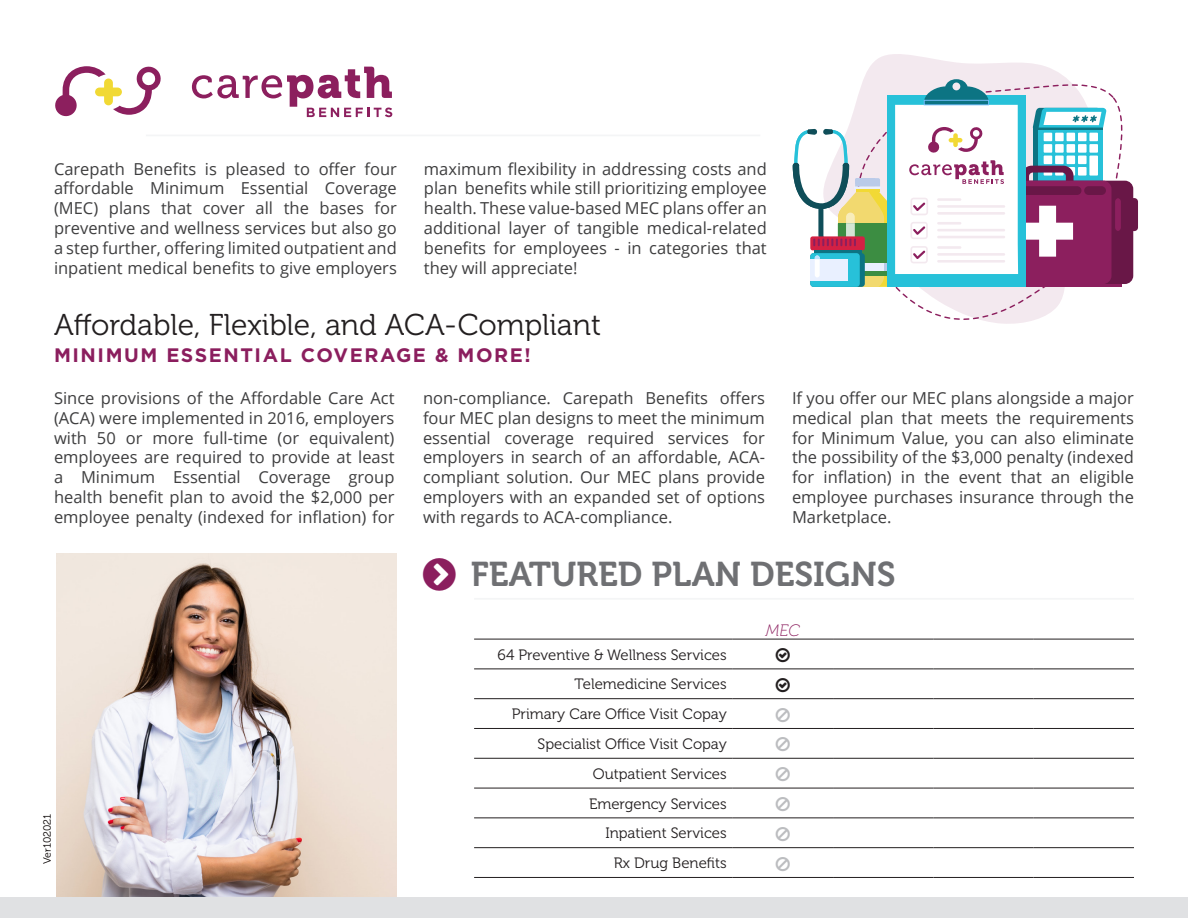
<style>
.page{position:relative;width:1188px;height:918px;background:#fff}
.page>*{position:absolute;margin:0;border:0;box-sizing:border-box;transform-origin:0 0}
.t1{font:34.2px "Museo 700";color:#6f7073}
.t2{font:30px "Museo 300";color:#231f20}
.t3{font:700 19.5px "Gotham";letter-spacing:.08em;color:#8b1e5e}
.t4{font:16.5px/19.8px "Open Sans";color:#3e3e3f;text-align:justify}
.t5{font:italic 16.5px "Museo 100";color:#8b1e5e}
.t6{font:15px "Museo 300";color:#231f20}
.t7{font:10.5px "Museo 300";letter-spacing:-.01em;color:#080302}
</style>
<div class="page">
<img style="left:57px;top:554px;width:340px;height:343px">
<svg style="left:55px;top:66px;width:106px;height:51px"></svg>
<svg style="left:192px;top:67px;width:200px;height:50px"></svg>
<hr style="left:146px;top:135px;width:614px;height:1px;background:#f4f5f6">
<hr style="left:474px;top:598px;width:660px;height:2px;background:#f4f5f6">
<div style="left:0;top:897px;width:1188px;height:21px;background:#e0e1e3"></div>
<hr style="left:474px;top:639px;width:259px;height:1px;background:#231f20">
<hr style="left:733px;top:639px;width:100px;height:1px;background:#231f20">
<hr style="left:833px;top:639px;width:100px;height:1px;background:#231f20">
<hr style="left:933px;top:639px;width:101px;height:1px;background:#231f20">
<hr style="left:1034px;top:639px;width:100px;height:1px;background:#231f20">
<hr style="left:474px;top:669px;width:259px;height:1px;background:#231f20">
<hr style="left:733px;top:669px;width:100px;height:1px;background:#231f20">
<hr style="left:833px;top:669px;width:100px;height:1px;background:#231f20">
<hr style="left:933px;top:669px;width:101px;height:1px;background:#231f20">
<hr style="left:1034px;top:669px;width:100px;height:1px;background:#231f20">
<hr style="left:474px;top:698px;width:259px;height:1px;background:#231f20">
<hr style="left:733px;top:698px;width:100px;height:1px;background:#231f20">
<hr style="left:833px;top:698px;width:100px;height:1px;background:#231f20">
<hr style="left:933px;top:698px;width:101px;height:1px;background:#231f20">
<hr style="left:1034px;top:698px;width:100px;height:1px;background:#231f20">
<hr style="left:474px;top:728px;width:259px;height:1px;background:#231f20">
<hr style="left:733px;top:728px;width:100px;height:1px;background:#231f20">
<hr style="left:833px;top:728px;width:100px;height:1px;background:#231f20">
<hr style="left:933px;top:728px;width:101px;height:1px;background:#231f20">
<hr style="left:1034px;top:728px;width:100px;height:1px;background:#231f20">
<hr style="left:474px;top:758px;width:259px;height:1px;background:#231f20">
<hr style="left:733px;top:758px;width:100px;height:1px;background:#231f20">
<hr style="left:833px;top:758px;width:100px;height:1px;background:#231f20">
<hr style="left:933px;top:758px;width:101px;height:1px;background:#231f20">
<hr style="left:1034px;top:758px;width:100px;height:1px;background:#231f20">
<hr style="left:474px;top:788px;width:259px;height:1px;background:#231f20">
<hr style="left:733px;top:788px;width:100px;height:1px;background:#231f20">
<hr style="left:833px;top:788px;width:100px;height:1px;background:#231f20">
<hr style="left:933px;top:788px;width:101px;height:1px;background:#231f20">
<hr style="left:1034px;top:788px;width:100px;height:1px;background:#231f20">
<hr style="left:474px;top:818px;width:259px;height:1px;background:#231f20">
<hr style="left:733px;top:818px;width:100px;height:1px;background:#231f20">
<hr style="left:833px;top:818px;width:100px;height:1px;background:#231f20">
<hr style="left:933px;top:818px;width:101px;height:1px;background:#231f20">
<hr style="left:1034px;top:818px;width:100px;height:1px;background:#231f20">
<hr style="left:474px;top:847px;width:259px;height:1px;background:#231f20">
<hr style="left:733px;top:847px;width:100px;height:1px;background:#231f20">
<hr style="left:833px;top:847px;width:100px;height:1px;background:#231f20">
<hr style="left:933px;top:847px;width:101px;height:1px;background:#231f20">
<hr style="left:1034px;top:847px;width:100px;height:1px;background:#231f20">
<hr style="left:474px;top:877px;width:259px;height:1px;background:#231f20">
<hr style="left:733px;top:877px;width:100px;height:1px;background:#231f20">
<hr style="left:833px;top:877px;width:100px;height:1px;background:#231f20">
<hr style="left:933px;top:877px;width:101px;height:1px;background:#231f20">
<hr style="left:1034px;top:877px;width:100px;height:1px;background:#231f20">
<svg style="left:864px;top:54px;width:203px;height:25px;fill:#f3e9ef"></svg>
<div style="left:962px;top:181px;width:171px;height:103px;background:#691747;border-radius:8px"></div>
<div style="left:962px;top:181px;width:150px;height:103px;background:#8c1f5e;border-radius:8px"></div>
<hr style="left:974px;top:284px;width:147px;height:3px;background:#8c1f5e">
<div style="left:1115px;top:198px;width:23px;height:33px;background:#691747;border-radius:4px"></div>
<svg style="left:1115px;top:198px;width:6px;height:33px"></svg>
<svg style="left:792px;top:79px;width:315px;height:245px"></svg>
<p class="t4" style="left:54px;top:158px;width:344px">Carepath Benefits is pleased to offer four affordable Minimum Essential Coverage (MEC) plans that cover all the bases for preventive and wellness services but also go a step further, offering limited outpatient and inpatient medical benefits to give employers</p>
<p class="t4" style="left:424px;top:158px;width:344px">maximum flexibility in addressing costs and plan benefits while still prioritizing employee health. These value-based MEC plans offer an additional layer of tangible medical-related benefits for employees - in categories that they will appreciate!</p>
<p class="t2" style="left:54px;top:309px;width:549px">Affordable, Flexible, and ACA-Compliant</p>
<p class="t3" style="left:54px;top:342px;width:478px">MINIMUM ESSENTIAL COVERAGE &amp; MORE!</p>
<p class="t4" style="left:54px;top:388px;width:342px">Since provisions of the Affordable Care Act (ACA) were implemented in 2016, employers with 50 or more full-time (or equivalent) employees are required to provide at least a Minimum Essential Coverage group health benefit plan to avoid the $2,000 per employee penalty (indexed for inflation) for</p>
<p class="t4" style="left:423px;top:388px;width:344px">non-compliance. Carepath Benefits offers four MEC plan designs to meet the minimum essential coverage required services for employers in search of an affordable, ACA&shy;compliant solution. Our MEC plans provide employers with an expanded set of options with regards to ACA-compliance.</p>
<p class="t4" style="left:792px;top:388px;width:344px">If you offer our MEC plans alongside a major medical plan that meets the requirements for Minimum Value, you can also eliminate the possibility of the $3,000 penalty (indexed for inflation) in the event that an eligible employee purchases insurance through the Marketplace.</p>
<p class="t1" style="left:471px;top:555px;width:426px">FEATURED PLAN DESIGNS</p>
<p class="t7" style="left:42px;top:864px;width:51px;rotate:-90deg">Ver102021</p>
<p class="t6" style="left:498px;top:646px;width:231px">64 Preventive &amp; Wellness Services</p>
<p class="t6" style="left:575px;top:676px;width:154px">Telemedicine Services</p>
<p class="t6" style="left:512px;top:706px;width:216px">Primary Care Office Visit Copay</p>
<p class="t6" style="left:538px;top:736px;width:191px">Specialist Office Visit Copay</p>
<p class="t6" style="left:593px;top:766px;width:135px">Outpatient Services</p>
<p class="t6" style="left:589px;top:795px;width:139px">Emergency Services</p>
<p class="t6" style="left:605px;top:825px;width:123px">Inpatient Services</p>
<p class="t6" style="left:614px;top:855px;width:114px">Rx Drug Benefits</p>
<p class="t5" style="left:766px;top:621px;width:36px">MEC</p>
</div>
